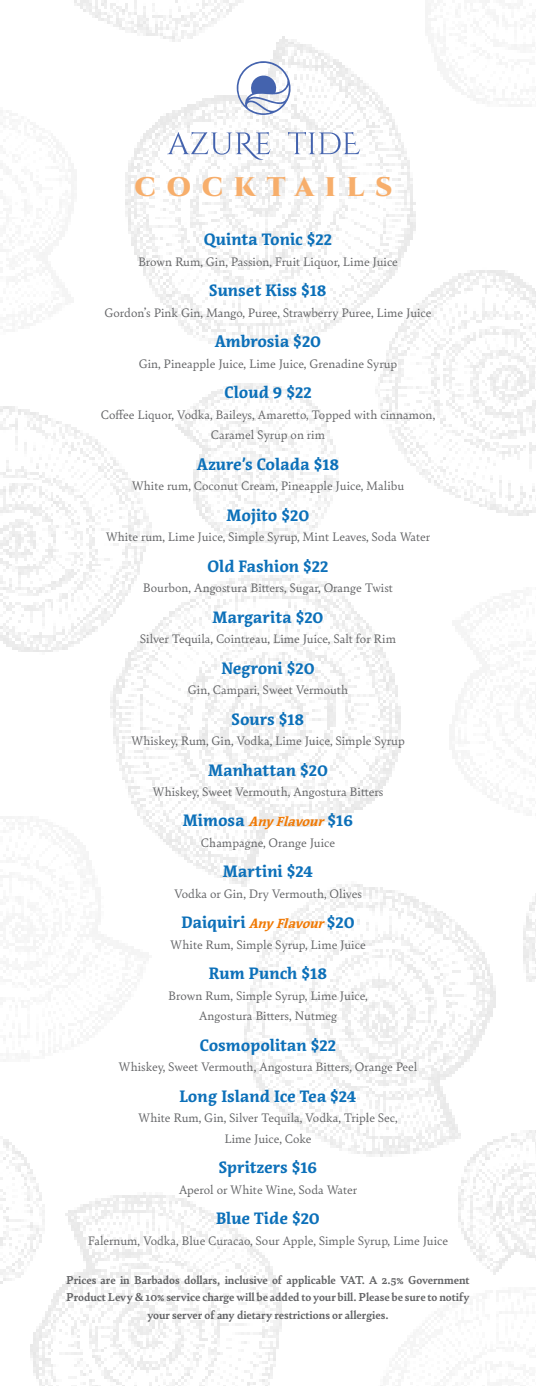
<style>
.page{position:relative;width:536px;height:1386px;background:#fff}
.page>*{position:absolute;margin:0;border:0;box-sizing:border-box;transform-origin:0 0}
.t1{font:900 26.95px "Cinzel Decorative";letter-spacing:.4em;color:#f7ae6b}
.t2{font:700 16.45px "Acuta";color:#0c70b9}
.t3{font:13.12px "Bely";color:#636466}
.t4{font:italic 700 13.12px "Acuta";color:#f07904}
.t5{font:700 12.25px/17.5px "Bely";color:#636466;text-align:center}
.s1{font-style:normal;font-size:16.45px;color:#0c70b9}
.s2{font-style:italic;font-size:13.12px;color:#f07904}
</style>
<div class="page">
<img style="left:0;top:0;width:536px;height:1386px">
<svg style="left:236px;top:58px;width:55px;height:57px"></svg>
<svg style="left:167px;top:132px;width:103px;height:28px"></svg>
<svg style="left:288px;top:132px;width:72px;height:22px"></svg>
<p class="t1" style="left:134px;top:170px;width:259px">COCKTAILS</p>
<p class="t2" style="left:204px;top:230px;width:130px">Quinta Tonic $22</p>
<p class="t3" style="left:138px;top:252px;width:261px">Brown Rum, Gin, Passion, Fruit Liquor, Lime Juice</p>
<p class="t2" style="left:209px;top:280px;width:119px">Sunset Kiss $18</p>
<p class="t3" style="left:104px;top:303px;width:328px">Gordon’s Pink Gin, Mango, Puree, Strawberry Puree, Lime Juice</p>
<p class="t2" style="left:215px;top:331px;width:108px">Ambrosia $20</p>
<p class="t3" style="left:139px;top:354px;width:260px">Gin, Pineapple Juice, Lime Juice, Grenadine Syrup</p>
<p class="t2" style="left:224px;top:382px;width:89px">Cloud 9 $22</p>
<p class="t3" style="left:101px;top:405px;width:336px">Coffee Liquor, Vodka, Baileys, Amaretto, Topped with cinnamon,</p>
<p class="t3" style="left:211px;top:426px;width:115px">Caramel Syrup on rim</p>
<p class="t2" style="left:197px;top:454px;width:144px">Azure’s Colada $18</p>
<p class="t3" style="left:132px;top:477px;width:274px">White rum, Coconut Cream, Pineapple Juice, Malibu</p>
<p class="t2" style="left:226px;top:505px;width:84px">Mojito $20</p>
<p class="t3" style="left:106px;top:528px;width:326px">White rum, Lime Juice, Simple Syrup, Mint Leaves, Soda Water</p>
<p class="t2" style="left:207px;top:556px;width:122px">Old Fashion $22</p>
<p class="t3" style="left:143px;top:579px;width:251px">Bourbon, Angostura Bitters, Sugar, Orange Twist</p>
<p class="t2" style="left:212px;top:607px;width:113px">Margarita $20</p>
<p class="t3" style="left:140px;top:630px;width:257px">Silver Tequila, Cointreau, Lime Juice, Salt for Rim</p>
<p class="t2" style="left:221px;top:658px;width:95px">Negroni $20</p>
<p class="t3" style="left:188px;top:680px;width:162px">Gin, Campari, Sweet Vermouth</p>
<p class="t2" style="left:231px;top:709px;width:74px">Sours $18</p>
<p class="t3" style="left:131px;top:731px;width:275px">Whiskey, Rum, Gin, Vodka, Lime Juice, Simple Syrup</p>
<p class="t2" style="left:208px;top:760px;width:121px">Manhattan $20</p>
<p class="t3" style="left:152px;top:782px;width:232px">Whiskey, Sweet Vermouth, Angostura Bitters</p>
<p class="t4" style="left:183px;top:814px;width:172px"><span class="s1">Mimosa</span> Any Flavour<span class="s1">$16</span></p>
<p class="t3" style="left:201px;top:833px;width:136px">Champagne, Orange Juice</p>
<p class="t2" style="left:223px;top:862px;width:92px">Martini $24</p>
<p class="t3" style="left:174px;top:884px;width:189px">Vodka or Gin, Dry Vermouth, Olives</p>
<p class="t2" style="left:181px;top:913px;width:175px">Daiquiri <span class="s2">Any Flavour</span>$20</p>
<p class="t3" style="left:170px;top:935px;width:197px">White Rum, Simple Syrup, Lime Juice</p>
<p class="t2" style="left:209px;top:964px;width:120px">Rum Punch $18</p>
<p class="t3" style="left:168px;top:986px;width:201px">Brown Rum, Simple Syrup, Lime Juice,</p>
<p class="t3" style="left:199px;top:1007px;width:140px">Angostura Bitters, Nutmeg</p>
<p class="t2" style="left:200px;top:1035px;width:138px">Cosmopolitan $22</p>
<p class="t3" style="left:118px;top:1058px;width:300px">Whiskey, Sweet Vermouth, Angostura Bitters, Orange Peel</p>
<p class="t2" style="left:179px;top:1086px;width:179px">Long Island Ice Tea $24</p>
<p class="t3" style="left:138px;top:1109px;width:261px">White Rum, Gin, Silver Tequila, Vodka, Triple Sec,</p>
<p class="t3" style="left:224px;top:1129px;width:88px">Lime Juice, Coke</p>
<p class="t2" style="left:218px;top:1158px;width:100px">Spritzers $16</p>
<p class="t3" style="left:179px;top:1180px;width:180px">Aperol or White Wine, Soda Water</p>
<p class="t2" style="left:216px;top:1209px;width:105px">Blue Tide $20</p>
<p class="t3" style="left:88px;top:1231px;width:361px">Falernum, Vodka, Blue Curacao, Sour Apple, Simple Syrup, Lime Juice</p>
<p class="t5" style="left:66px;top:1270px;width:405px">Prices are in Barbados dollars, inclusive of applicable VAT. A 2.5% Government<br>Product Levy &amp; 10% service charge will be added to your bill. Please be sure to notify your server of any dietary restrictions or allergies.</p>
</div>
